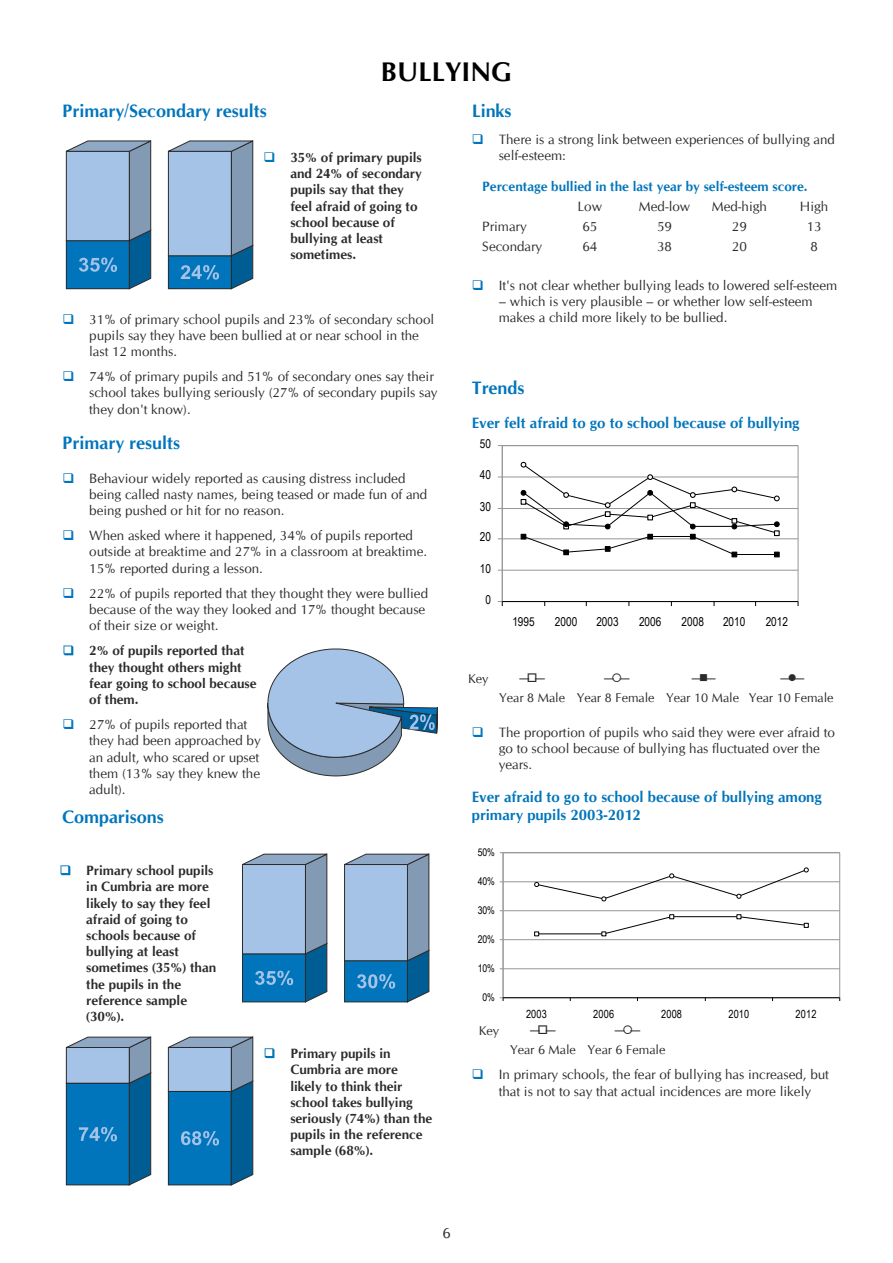
<style>
.page{position:relative;width:893px;height:1263px;background:#fff}
.page>*{position:absolute;margin:0;border:0;box-sizing:border-box;transform-origin:0 0}
.t1{font:700 27px "CG Omega";color:#000}
.t2{font:700 18px "CG Omega";color:#0075bc}
.t3{font:700 15px/18px "CG Omega";color:#0075bc}
.t4{font:15px "CG Omega";color:#2c2b2a}
.t5{font:13.5px/16.2px "CG Omega";color:#2c2b2a}
.t6{font:700 13.5px/16.2px "CG Omega";color:#2c2b2a}
.t7{font:700 13.5px "CG Omega";color:#0075bc}
.t8{font:12.75px "CG Omega";color:#2c2b2a}
.t9{font:12.3px "Arial Narrow";color:#000}
.t10{font:12px "Arial Narrow";color:#2c2b2a}
.t11{font:11.25px "Arial Narrow";letter-spacing:.015em;color:#000}
.t12{font:10.65px "Arial Narrow";letter-spacing:-.02em;color:#000}
.s1{color:#0075bc}
</style>
<div class="page">
<svg style="left:64px;top:645px;width:9px;height:10px"></svg>
<svg style="left:267px;top:648px;width:171px;height:128px"></svg>
<hr style="left:502px;top:570px;width:296px;height:1px;background:#969696">
<hr style="left:502px;top:538px;width:296px;height:1px;background:#969696">
<hr style="left:502px;top:508px;width:296px;height:1px;background:#969696">
<hr style="left:502px;top:477px;width:296px;height:1px;background:#969696">
<hr style="left:502px;top:445px;width:296px;height:1px;background:#969696">
<hr style="left:798px;top:446px;width:1px;height:155px;background:#969696">
<hr style="left:502px;top:446px;width:1px;height:155px;background:#969696">
<hr style="left:502px;top:601px;width:296px;height:1px;background:#000">
<svg style="left:498px;top:601px;width:5px;height:5px"></svg>
<svg style="left:520px;top:461px;width:260px;height:96px"></svg>
<hr style="left:503px;top:968px;width:337px;height:1px;background:#969696">
<hr style="left:503px;top:939px;width:337px;height:1px;background:#969696">
<hr style="left:503px;top:910px;width:337px;height:1px;background:#969696">
<hr style="left:503px;top:881px;width:337px;height:1px;background:#969696">
<hr style="left:503px;top:852px;width:337px;height:1px;background:#969696">
<hr style="left:839px;top:853px;width:1px;height:145px;background:#969696">
<hr style="left:503px;top:853px;width:1px;height:145px;background:#969696">
<hr style="left:503px;top:997px;width:337px;height:1px;background:#000">
<svg style="left:500px;top:997px;width:4px;height:4px"></svg>
<hr style="left:537px;top:933px;width:67px;height:1px;background:#000">
<hr style="left:672px;top:916px;width:67px;height:1px;background:#000">
<svg style="left:534px;top:931px;width:5px;height:5px"></svg>
<svg style="left:601px;top:914px;width:73px;height:22px"></svg>
<svg style="left:736px;top:914px;width:73px;height:14px"></svg>
<svg style="left:534px;top:867px;width:275px;height:35px"></svg>
<svg style="left:61px;top:865px;width:9px;height:10px"></svg>
<svg style="left:344px;top:853px;width:86px;height:150px;background:#73a0c6"></svg>
<svg style="left:242px;top:853px;width:86px;height:150px;background:#6c9cc4"></svg>
<svg style="left:265px;top:1048px;width:9px;height:10px"></svg>
<svg style="left:167px;top:1036px;width:87px;height:150px;background:#438bbd"></svg>
<svg style="left:65px;top:1036px;width:87px;height:150px;background:#3a87ba"></svg>
<svg style="left:167px;top:140px;width:87px;height:150px;background:#7fa8cd"></svg>
<svg style="left:65px;top:140px;width:87px;height:150px;background:#70a0c8"></svg>
<h1 class="t1" style="left:381px;top:61px;width:133px">BULLYING</h1>
<h2 class="t2" style="left:62px;top:104px;width:206px">Primary/Secondary results</h2>
<p class="t6" style="left:290px;top:150px;width:133px;text-indent:-27px"><span class="s1">❑</span> 35% of primary pupils and 24% of secondary pupils say that they feel afraid of going to school because of bullying at least sometimes.</p>
<p class="t5" style="left:89px;top:312px;width:346px;text-indent:-27px"><span class="s1">❑</span> 31% of primary school pupils and 23% of secondary school pupils say they have been bullied at or near school in the last 12 months.</p>
<p class="t5" style="left:89px;top:369px;width:350px;text-indent:-27px"><span class="s1">❑</span> 74% of primary pupils and 51% of secondary ones say their school takes bullying seriously (27% of secondary pupils say they don't know).</p>
<h2 class="t2" style="left:62px;top:436px;width:119px">Primary results</h2>
<p class="t5" style="left:89px;top:471px;width:340px;text-indent:-27px"><span class="s1">❑</span> Behaviour widely reported as causing distress included being called nasty names, being teased or made fun of and being pushed or hit for no reason.</p>
<p class="t5" style="left:89px;top:528px;width:339px;text-indent:-27px"><span class="s1">❑</span> When asked where it happened, 34% of pupils reported outside at breaktime and 27% in a classroom at breaktime.<br>15% reported during a lesson.</p>
<p class="t5" style="left:89px;top:586px;width:340px;text-indent:-27px"><span class="s1">❑</span> 22% of pupils reported that they thought they were bullied because of the way they looked and 17% thought because of their size or weight.</p>
<p class="t6" style="left:89px;top:644px;width:169px">2% of pupils reported that they thought others might fear going to school because of them.</p>
<p class="t5" style="left:89px;top:717px;width:173px;text-indent:-27px"><span class="s1">❑</span> 27% of pupils reported that they had been approached by an adult, who scared or upset them (13% say they knew the adult).</p>
<h2 class="t2" style="left:62px;top:810px;width:103px">Comparisons</h2>
<p class="t6" style="left:86px;top:863px;width:131px">Primary school pupils in Cumbria are more likely to say they feel afraid of going to schools because of bullying at least sometimes (35%) than the pupils in the reference sample (30%).</p>
<p class="t6" style="left:290px;top:1046px;width:143px">Primary pupils in<br>Cumbria are more likely to think their school takes bullying seriously (74%) than the pupils in the reference sample (68%).</p>
<h2 class="t2" style="left:472px;top:104px;width:41px">Links</h2>
<p class="t5" style="left:499px;top:132px;width:338px;text-indent:-27px"><span class="s1">❑</span> There is a strong link between experiences of bullying and self-esteem:</p>
<p class="t7" style="left:482px;top:181px;width:327px">Percentage bullied in the last year by self-esteem score.</p>
<p class="t5" style="left:578px;top:200px;width:26px">Low</p>
<p class="t5" style="left:639px;top:200px;width:53px">Med-low</p>
<p class="t5" style="left:712px;top:200px;width:57px">Med-high</p>
<p class="t5" style="left:800px;top:200px;width:30px">High</p>
<p class="t5" style="left:482px;top:220px;width:46px">Primary</p>
<p class="t5" style="left:582px;top:220px;width:16px">65</p>
<p class="t5" style="left:657px;top:220px;width:16px">59</p>
<p class="t5" style="left:732px;top:220px;width:16px">29</p>
<p class="t5" style="left:807px;top:220px;width:16px">13</p>
<p class="t5" style="left:482px;top:240px;width:62px">Secondary</p>
<p class="t5" style="left:582px;top:240px;width:16px">64</p>
<p class="t5" style="left:657px;top:240px;width:16px">38</p>
<p class="t5" style="left:732px;top:240px;width:16px">20</p>
<p class="t5" style="left:810px;top:240px;width:9px">8</p>
<p class="t5" style="left:472px;top:278px;width:367px"><span class="s1">❑</span> It's not clear whether bullying leads to lowered self-esteem</p>
<p class="t5" style="left:499px;top:294px;width:316px">– which is very plausible – or whether low self-esteem makes a child more likely to be bullied.</p>
<h2 class="t2" style="left:472px;top:381px;width:54px">Trends</h2>
<p class="t3" style="left:472px;top:415px;width:329px">Ever felt afraid to go to school because of bullying</p>
<p class="t9" style="left:480px;top:439px;width:13px">50</p>
<p class="t9" style="left:480px;top:470px;width:13px">40</p>
<p class="t9" style="left:480px;top:502px;width:13px">30</p>
<p class="t9" style="left:480px;top:532px;width:13px">20</p>
<p class="t9" style="left:480px;top:564px;width:13px">10</p>
<p class="t9" style="left:485px;top:595px;width:7px">0</p>
<p class="t9" style="left:512px;top:617px;width:24px">1995</p>
<p class="t9" style="left:555px;top:617px;width:24px">2000</p>
<p class="t9" style="left:596px;top:617px;width:24px">2003</p>
<p class="t9" style="left:639px;top:617px;width:24px">2006</p>
<p class="t9" style="left:681px;top:617px;width:24px">2008</p>
<p class="t9" style="left:723px;top:617px;width:24px">2010</p>
<p class="t9" style="left:766px;top:617px;width:24px">2012</p>
<p class="t8" style="left:468px;top:673px;width:22px">Key</p>
<p class="t10" style="left:519px;top:673px;width:27px">—□—</p>
<p class="t10" style="left:604px;top:673px;width:27px">— —</p>
<p class="t10" style="left:692px;top:673px;width:25px">—■—</p>
<p class="t10" style="left:780px;top:673px;width:25px">—●—</p>
<p class="t8" style="left:499px;top:693px;width:336px">Year 8 Male Year 8 Female Year 10 Male Year 10 Female</p>
<p class="t5" style="left:499px;top:725px;width:338px;text-indent:-27px"><span class="s1">❑</span> The proportion of pupils who said they were ever afraid to go to school because of bullying has fluctuated over the years.</p>
<p class="t3" style="left:472px;top:789px;width:352px">Ever afraid to go to school because of bullying among primary pupils 2003-2012</p>
<p class="t12" style="left:478px;top:848px;width:18px">50%</p>
<p class="t12" style="left:478px;top:877px;width:18px">40%</p>
<p class="t12" style="left:478px;top:906px;width:18px">30%</p>
<p class="t12" style="left:478px;top:935px;width:18px">20%</p>
<p class="t12" style="left:478px;top:964px;width:18px">10%</p>
<p class="t12" style="left:483px;top:993px;width:14px">0%</p>
<p class="t11" style="left:526px;top:1010px;width:22px">2003</p>
<p class="t11" style="left:593px;top:1010px;width:22px">2006</p>
<p class="t11" style="left:661px;top:1010px;width:22px">2008</p>
<p class="t11" style="left:728px;top:1010px;width:22px">2010</p>
<p class="t11" style="left:796px;top:1010px;width:22px">2012</p>
<p class="t8" style="left:479px;top:1025px;width:22px">Key</p>
<p class="t10" style="left:530px;top:1025px;width:27px">—□—</p>
<p class="t10" style="left:615px;top:1025px;width:27px">— —</p>
<p class="t8" style="left:510px;top:1044px;width:157px">Year 6 Male Year 6 Female</p>
<p class="t5" style="left:499px;top:1068px;width:332px;text-indent:-27px"><span class="s1">❑</span> In primary schools, the fear of bullying has increased, but that is not to say that actual incidences are more likely</p>
<p class="t4" style="left:442px;top:1227px;width:10px">6</p>
</div>
